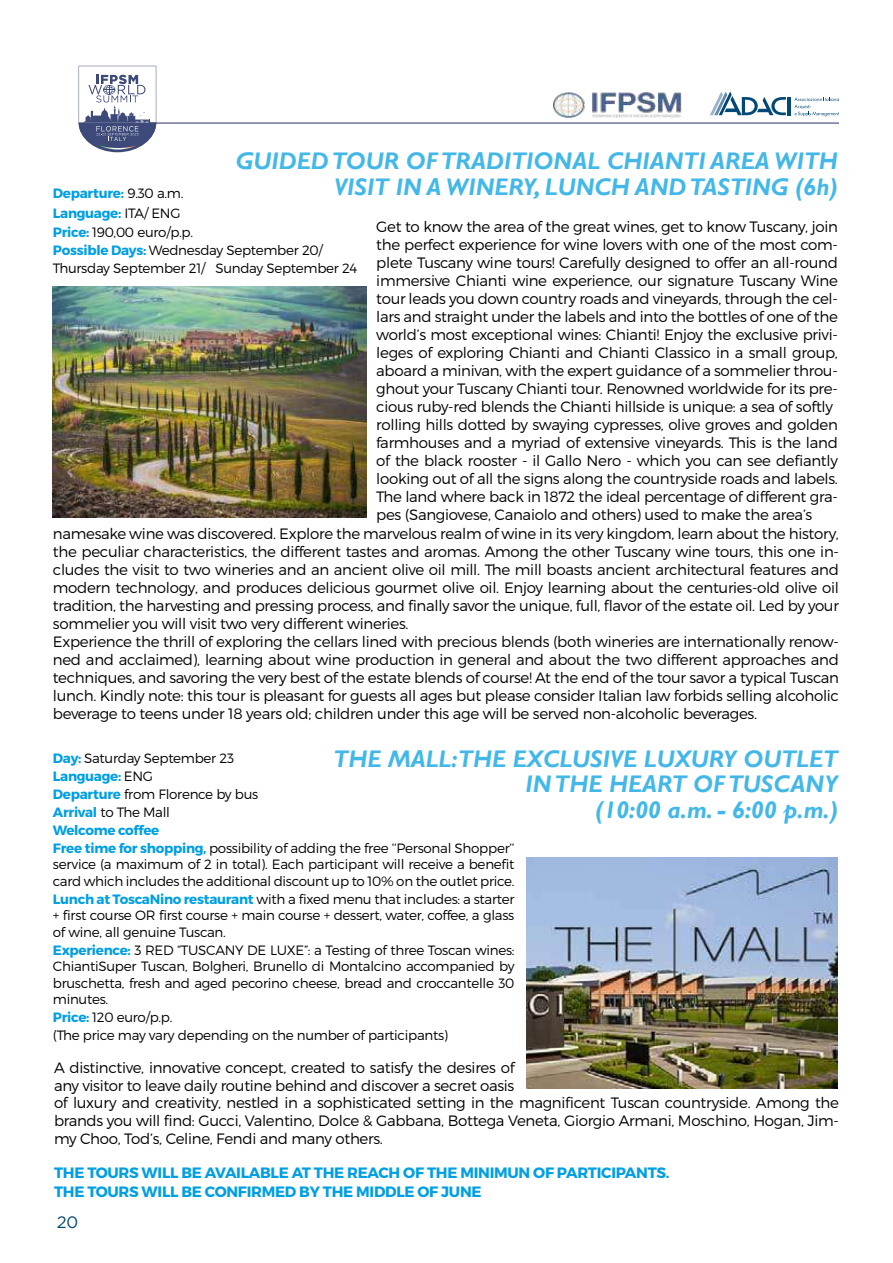
<style>
.page{position:relative;width:893px;height:1263px;background:#fff}
.page>*{position:absolute;margin:0;border:0;box-sizing:border-box;transform-origin:0 0}
.t1{font:italic 700 24px/25.5px "Gill Sans";color:#43b8e8;text-align:right}
.t2{font:16.5px "Gotham HTF";color:#004876}
.t3{font:300 15px/18px "Montserrat";letter-spacing:-.02em;color:#000}
.t4{font:700 15px/19.5px "Montserrat";letter-spacing:-.02em;color:#009fe3}
.t5{font:300 13.5px/18px "Montserrat";letter-spacing:-.02em;color:#000}
.s1{font-weight:700;color:#009fe3}
</style>
<div class="page">
<hr style="left:152px;top:122px;width:687px;height:2px;background:#3d4978">
<hr style="left:788px;top:97px;width:3px;height:18px;background:#004876">
<svg style="left:710px;top:92px;width:76px;height:23px"></svg>
<svg style="left:794px;top:97px;width:45px;height:19px"></svg>
<img style="left:554px;top:92px;width:128px;height:26px">
<svg style="left:79px;top:66px;width:77px;height:86px"></svg>
<img style="left:526px;top:857px;width:312px;height:232px">
<img style="left:53px;top:286px;width:314px;height:232px">
<h1 class="t1" style="left:236px;top:149px;width:603px">GUIDED TOUR OF TRADITIONAL CHIANTI AREA WITH<br>VISIT IN A WINERY, LUNCH AND TASTING (6h)</h1>
<p class="t3" style="left:376px;top:218px;width:463px">Get to know the area of the great wines, get to know Tuscany, join the perfect experience for wine lovers with one of the most com&shy;plete Tuscany wine tours! Carefully designed to offer an all-round immersive Chianti wine experience, our signature Tuscany Wine tour leads you down country roads and vineyards, through the cel&shy;lars and straight under the labels and into the bottles of one of the world’s most exceptional wines: Chianti! Enjoy the exclusive privi&shy;leges of exploring Chianti and Chianti Classico in a small group, aboard a minivan, with the expert guidance of a sommelier throu&shy;ghout your Tuscany Chianti tour. Renowned worldwide for its pre&shy;cious ruby-red blends the Chianti hillside is unique: a sea of softly rolling hills dotted by swaying cypresses, olive groves and golden farmhouses and a myriad of extensive vineyards. This is the land of the black rooster - il Gallo Nero - which you can see defiantly looking out of all the signs along the countryside roads and labels.<br>The land where back in 1872 the ideal percentage of different gra&shy;pes (Sangiovese, Canaiolo and others) used to make the area’s</p>
<p class="t5" style="left:53px;top:183px;width:142px;line-height:19.8px"><span class="s1">Departure:</span> 9.30 a.m.<br><span class="s1">Language:</span> ITA/ ENG<br><span class="s1">Price:</span> 190,00 euro/p.p.</p>
<p class="t5" style="left:53px;top:241px;width:306px"><span class="s1">Possible Days:</span> Wednesday September 20/<br>Thursday September 21/ Sunday September 24</p>
<p class="t3" style="left:53px;top:524px;width:788px">namesake wine was discovered. Explore the marvelous realm of wine in its very kingdom, learn about the history, the peculiar characteristics, the different tastes and aromas. Among the other Tuscany wine tours, this one in&shy;cludes the visit to two wineries and an ancient olive oil mill. The mill boasts ancient architectural features and modern technology, and produces delicious gourmet olive oil. Enjoy learning about the centuries-old olive oil tradition, the harvesting and pressing process, and finally savor the unique, full, flavor of the estate oil. Led by your sommelier you will visit two very different wineries.<br>Experience the thrill of exploring the cellars lined with precious blends (both wineries are internationally renow&shy;ned and acclaimed), learning about wine production in general and about the two different approaches and techniques, and savoring the very best of the estate blends of course! At the end of the tour savor a typical Tuscan lunch. Kindly note: this tour is pleasant for guests all ages but please consider Italian law forbids selling alcoholic beverage to teens under 18 years old; children under this age will be served non-alcoholic beverages.</p>
<p class="t5" style="left:53px;top:748px;width:463px"><span class="s1">Day:</span> Saturday September 23<br><span class="s1">Language:</span> ENG<br><span class="s1">Departure</span> from Florence by bus<br><span class="s1">Arrival</span> to The Mall<br><span class="s1">Welcome coffee<br>Free time for shopping,</span> possibility of adding the free ‘‘Personal Shopper’’</p>
<p class="t5" style="left:53px;top:856px;width:463px;line-height:16.5px">service (a maximum of 2 in total). Each participant will receive a benefit card which includes the additional discount up to 10% on the outlet price.</p>
<p class="t5" style="left:53px;top:890px;width:463px;line-height:16.5px;text-align:justify"><span class="s1">Lunch at ToscaNino restaurant</span> with a fixed menu that includes: a starter + first course OR first course + main course + dessert, water, coffee, a glass of wine, all genuine Tuscan.</p>
<p class="t5" style="left:53px;top:941px;width:463px;line-height:16.5px;text-align:justify"><span class="s1">Experience:</span> 3 RED “TUSCANY DE LUXE”: a Testing of three Toscan wines:<br>ChiantiSuper Tuscan, Bolgheri, Brunello di Montalcino accompanied by bruschetta, fresh and aged pecorino cheese, bread and croccantelle 30 minutes.</p>
<p class="t5" style="left:53px;top:1008px;width:397px"><span class="s1">Price:</span> 120 euro/p.p.<br>(The price may vary depending on the number of participants)</p>
<h1 class="t1" style="left:334px;top:747px;width:506px">THE MALL:THE EXCLUSIVE LUXURY OUTLET<br>IN THE HEART OF TUSCANY<br>(10:00 a.m. - 6:00 p.m.)</h1>
<p class="t3" style="left:54px;top:1059px;width:462px">A distinctive, innovative concept, created to satisfy the desires of any visitor to leave daily routine behind and discover a secret oasis</p>
<p class="t3" style="left:54px;top:1094px;width:786px;text-align:justify">of luxury and creativity, nestled in a sophisticated setting in the magnificent Tuscan countryside. Among the brands you will find: Gucci, Valentino, Dolce &amp; Gabbana, Bottega Veneta, Giorgio Armani, Moschino, Hogan, Jim&shy;my Choo, Tod’s, Celine, Fendi and many others.</p>
<p class="t4" style="left:54px;top:1163px;width:617px">THE TOURS WILL BE AVAILABLE AT THE REACH OF THE MINIMUN OF PARTICIPANTS.<br>THE TOURS WILL BE CONFIRMED BY THE MIDDLE OF JUNE</p>
<p class="t2" style="left:57px;top:1213px;width:23px">20</p>
</div>
